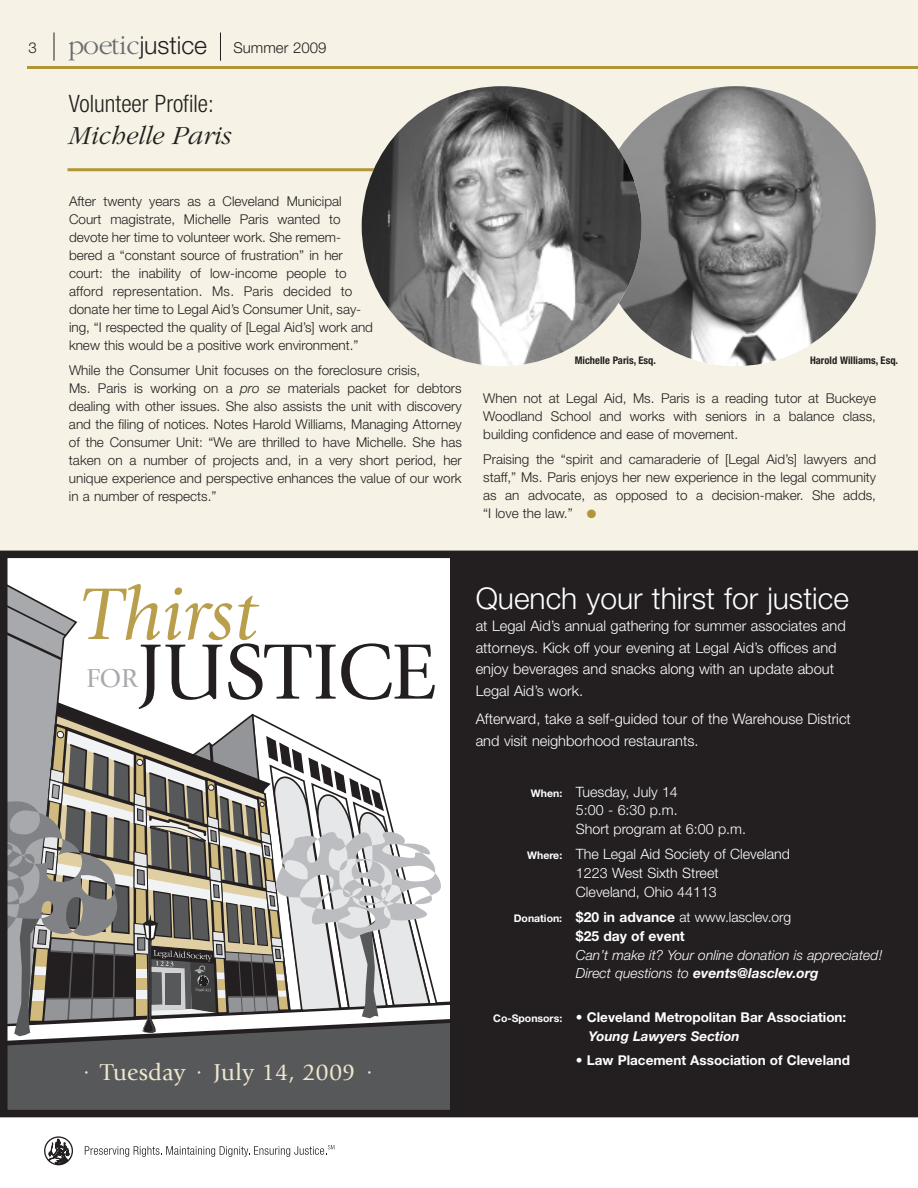
<style>
.page{position:relative;width:918px;height:1188px;background:#fff}
.page>*{position:absolute;margin:0;border:0;box-sizing:border-box;transform-origin:0 0}
.t1{font:81.75px "Giovanni";color:#231f20}
.t2{font:italic 76.35px "Giovanni";color:#b99e4b}
.t3{font:300 30px "Helvetica Neue LT";color:#fff}
.t4{font:italic 300 27px "Garamond";color:#231f20}
.t5{font:27px "Giovanni";color:#a8a9ad}
.t6{font:24px "Giovanni";letter-spacing:.01em;color:#eee6ce}
.t7{font:300 condensed 24px "Helvetica Neue LT";color:#231f20}
.t8{font:300 15px "Helvetica Neue LT";color:#231f20}
.t9{font:300 14.7px/21.8px "Helvetica Neue LT";color:#fff}
.t10{font:300 14.25px/18.8px "Helvetica Neue LT";color:#fff}
.t11{font:italic 300 13.8px/18.8px "Helvetica Neue LT";color:#fff}
.t12{font:700 13.8px/18.8px "Helvetica Neue LT";color:#fff}
.t13{font:300 13.5px/18px "Helvetica Neue LT";color:#231f20}
.t14{font:700 13.5px/18.8px "Helvetica Neue LT";color:#fff}
.t15{font:700 condensed 10.5px "Helvetica Neue LT";color:#231f20}
.s1{font-family:"Garamond";font-size:28.2px;color:#6c6d70}
.s2{font-size:24.75px}
.s3{font-style:italic}
.s4{color:#b19539}
.s5{font-weight:700;font-size:10.5px}
.s6{font-size:10.5px}
.s7{font-weight:300}
.s8{font-weight:700}
</style>
<div class="page">
<svg style="left:9px;top:560px;width:442px;height:548px"></svg>
<div style="left:0;top:0;width:918px;height:554px;background:#f6f2e5"></div>
<hr style="left:68px;top:168px;width:390px;height:3px;background:#b19539">
<hr style="left:27px;top:66px;width:891px;height:3px;background:#b19539">
<svg style="left:54px;top:33px;width:1px;height:28px"></svg>
<svg style="left:220px;top:33px;width:1px;height:28px"></svg>
<svg style="left:85px;top:1145px;width:249px;height:12px"></svg>
<div style="left:44px;top:1136px;width:29px;height:29px;border:1px solid #231f20;border-radius:50%"></div>
<svg style="left:45px;top:1139px;width:24px;height:26px"></svg>
<img style="left:596px;top:86px;width:280px;height:280px;border-radius:50%">
<img style="left:362px;top:86px;width:280px;height:280px;border-radius:50%">
<div style="left:0;top:551px;width:918px;height:566px;border:8px solid #231f20"></div>
<div style="left:451px;top:555px;width:467px;height:558px;background:#231f20"></div>
<p class="t8" style="left:28px;top:42px;width:299px">3 <span class="s1">poetic</span><span class="s2">justice</span> Summer 2009</p>
<h3 class="t7" style="left:69px;top:95px;width:146px">Volunteer Profile:</h3>
<h3 class="t4" style="left:69px;top:119px;width:164px">Michelle Paris</h3>
<p class="t13" style="left:69px;top:194px;width:306px">After twenty years as a Cleveland Municipal Court magistrate, Michelle Paris wanted to devote her time to volunteer work. She remem&shy;bered a “constant source of frustration” in her court: the inability of low-income people to afford representation. Ms. Paris decided to donate her time to Legal Aid’s Consumer Unit, say&shy;ing, “I respected the quality of [Legal Aid’s] work and knew this would be a positive work environment.”</p>
<p class="t13" style="left:69px;top:362px;width:394px">While the Consumer Unit focuses on the foreclosure crisis,<br>Ms. Paris is working on a <span class="s3">pro se</span> materials packet for debtors dealing with other issues. She also assists the unit with discovery and the filing of notices. Notes Harold Williams, Managing Attorney of the Consumer Unit: “We are thrilled to have Michelle. She has taken on a number of projects and, in a very short period, her unique experience and perspective enhances the value of our work in a number of respects.”</p>
<p class="t15" style="left:575px;top:356px;width:83px">Michelle Paris, Esq.</p>
<p class="t15" style="left:810px;top:356px;width:90px">Harold Williams, Esq.</p>
<p class="t13" style="left:483px;top:391px;width:394px;text-align:justify">When not at Legal Aid, Ms. Paris is a reading tutor at Buckeye Woodland School and works with seniors in a balance class, building confidence and ease of movement.</p>
<p class="t13" style="left:483px;top:451px;width:394px;text-align:justify">Praising the “spirit and camaraderie of [Legal Aid’s] lawyers and staff,” Ms. Paris enjoys her new experience in the legal community as an advocate, as opposed to a decision-maker. She adds, “I love the law.” <span class="s4">●</span></p>
<h2 class="t2" style="left:80px;top:584px;width:178px">Thirst</h2>
<h3 class="t5" style="left:86px;top:667px;width:53px">FOR</h3>
<h1 class="t1" style="left:137px;top:640px;width:300px">JUSTICE</h1>
<h3 class="t6" style="left:80px;top:1063px;width:298px">· Tuesday · July 14, 2009 ·</h3>
<h3 class="t3" style="left:476px;top:588px;width:375px">Quench your thirst for justice</h3>
<p class="t9" style="left:476px;top:616px;width:372px">at Legal Aid’s annual gathering for summer associates and attorneys. Kick off your evening at Legal Aid’s offices and enjoy beverages and snacks along with an update about Legal Aid’s work.</p>
<p class="t9" style="left:476px;top:710px;width:377px">Afterward, take a self-guided tour of the Warehouse District and visit neighborhood restaurants.</p>
<p class="t10" style="left:576px;top:783px;width:172px;text-indent:-45px"><span class="s5">When:</span> Tuesday, July 14<br>5:00 - 6:30 p.m.<br>Short program at 6:00 p.m.</p>
<p class="t10" style="left:576px;top:846px;width:216px;text-indent:-49px"><span class="s5">Where:</span> The Legal Aid Society of Cleveland<br>1223 West Sixth Street<br>Cleveland, Ohio 44113</p>
<p class="t12" style="left:576px;top:909px;width:217px;text-indent:-62px"><span class="s6">Donation:</span> $20 in advance <span class="s7">at www.lasclev.org </span>$25 day of event</p>
<p class="t11" style="left:576px;top:947px;width:308px">Can’t make it? Your online donation is appreciated!<br>Direct questions to <span class="s8">events@lasclev.org</span></p>
<p class="t14" style="left:588px;top:1009px;width:260px;text-indent:-95px"><span class="s6">Co-Sponsors:</span> <span class="s7">•</span> Cleveland Metropolitan Bar Association:<br><span class="s3">Young Lawyers Section</span></p>
<p class="t14" style="left:576px;top:1052px;width:276px"><span class="s7">•</span> Law Placement Association of Cleveland</p>
</div>
